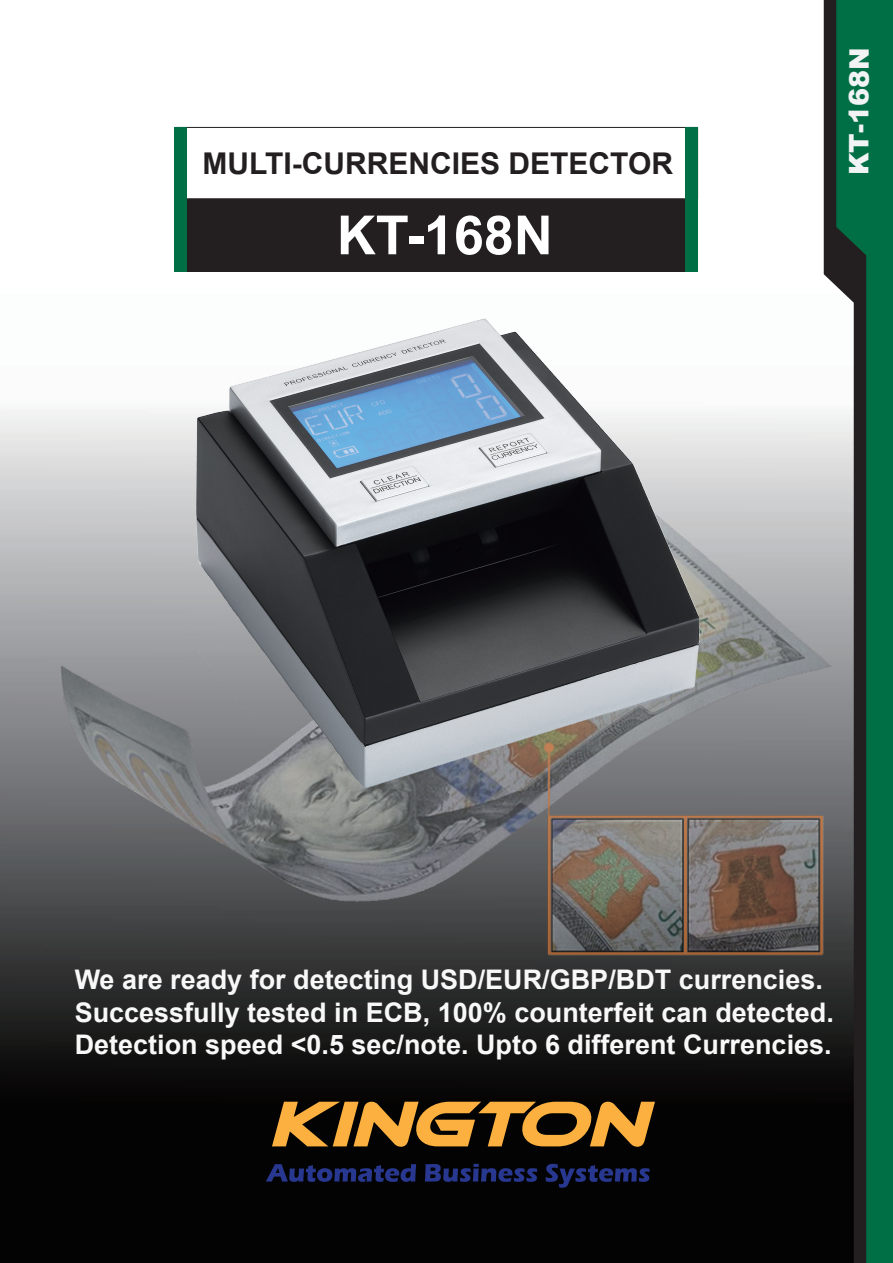
<style>
.page{position:relative;width:893px;height:1263px;background:#fff}
.page>*{position:absolute;margin:0;border:0;box-sizing:border-box;transform-origin:0 0}
.t1{font:700 54px "Arial";color:#fff}
.t2{font:700 30px "Arial";color:#231f20}
.t3{font:700 27px/32.4px "Arial";color:#f8f8f8}
.t4{font:900 27px "Arial";letter-spacing:-.005em;color:#f2f3f4}
</style>
<div class="page">
<img style="left:0;top:205px;width:824px;height:1058px">
<svg style="left:824px;top:0;width:12px;height:1263px"></svg>
<svg style="left:836px;top:0;width:57px;height:1263px;background:#1f6047"></svg>
<div style="left:176px;top:199px;width:521px;height:73px;background:#231f20"></div>
<div style="left:176px;top:127px;width:522px;height:72px;border:1px solid #231f20"></div>
<div style="left:174px;top:127px;width:13px;height:144px;background:#016f45"></div>
<div style="left:685px;top:127px;width:13px;height:144px;background:#016f45"></div>
<img style="left:53px;top:479px;width:788px;height:491px">
<svg style="left:272px;top:1102px;width:383px;height:45px;background:#916625"></svg>
<svg style="left:266px;top:1164px;width:150px;height:18px;background:#151d49"></svg>
<svg style="left:425px;top:1164px;width:112px;height:18px;background:#151d4a"></svg>
<svg style="left:545px;top:1164px;width:105px;height:24px;background:#101638"></svg>
<img style="left:187px;top:297px;width:526px;height:526px">
<p class="t2" style="left:202px;top:143px;width:472px">MULTI-CURRENCIES DETECTOR</p>
<h1 class="t1" style="left:337px;top:199px;width:218px">KT-168N</h1>
<p class="t4" style="left:839px;top:175px;width:129px;rotate:-90deg">KT-168N</p>
<p class="t3" style="left:75px;top:964px;width:761px">We are ready for detecting USD/EUR/GBP/BDT currencies.<br>Successfully tested in ECB, 100% counterfeit can detected.<br>Detection speed &lt;0.5 sec/note. Upto 6 different Currencies.</p>
</div>
